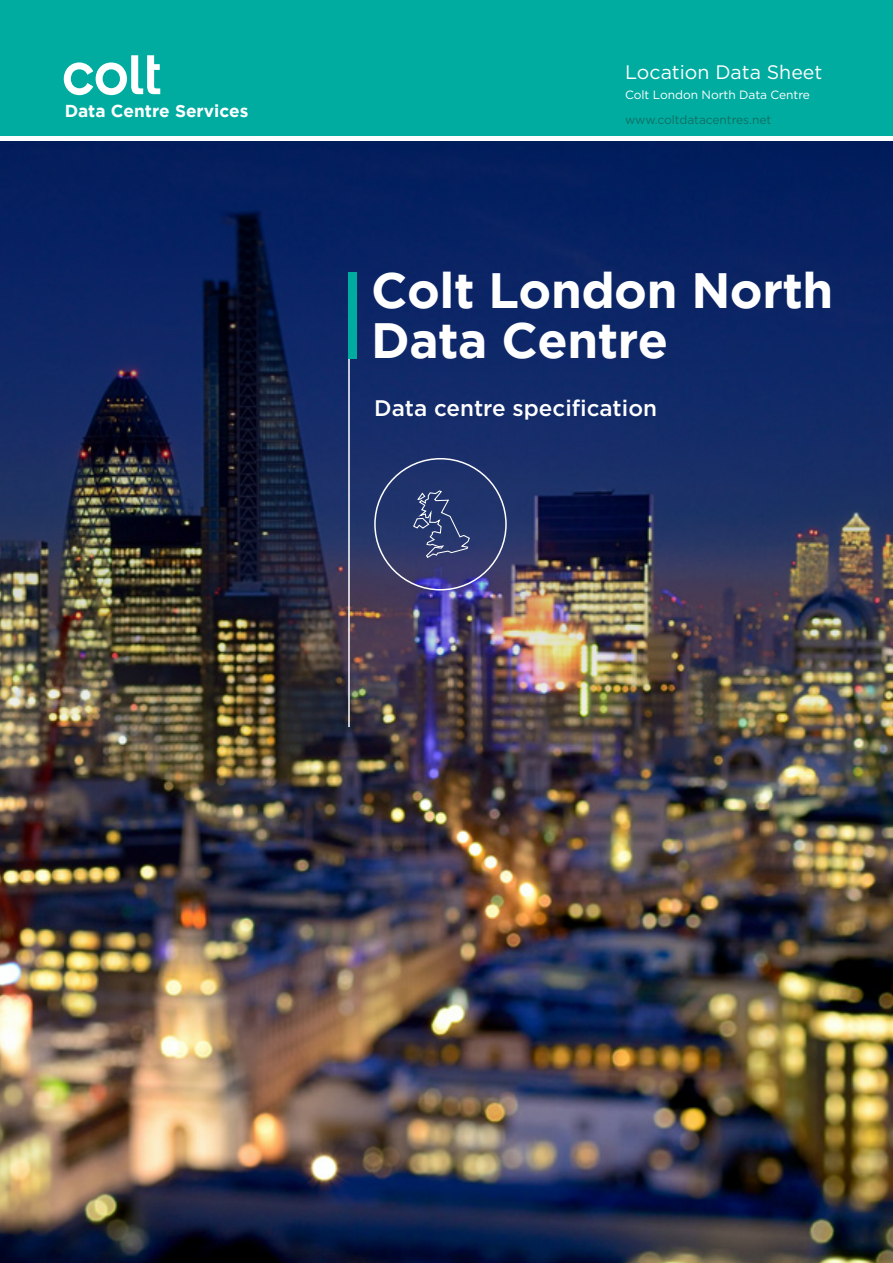
<style>
.page{position:relative;width:893px;height:1263px;background:#fff}
.page>*{position:absolute;margin:0;border:0;box-sizing:border-box;transform-origin:0 0}
.t1{font:700 49.5px/49.5px "Gotham";letter-spacing:-.01em;color:#fff}
.t2{font:500 22.5px "Gotham";color:#fff}
.t3{font:19.5px "Gotham";color:#fff}
.t4{font:700 17.25px "Gotham";color:#fff}
.Table_Bullets_White{font:12px "Gotham";letter-spacing:-.005em;color:#fff}
.Table_Bullets_White-2{font:12px "Gotham";letter-spacing:-.005em;color:#116f63}
</style>
<div class="page">
<img style="left:0;top:782px;width:893px;height:481px">
<img style="left:0;top:141px;width:893px;height:641px">
<div style="left:0;top:0;width:893px;height:136px;background:#00aca0"></div>
<svg style="left:64px;top:55px;width:96px;height:40px"></svg>
<hr style="left:348px;top:273px;width:2px;height:454px;background:#fff">
<div style="left:348px;top:272px;width:9px;height:86px;background:#00aca0"></div>
<svg style="left:412px;top:490px;width:59px;height:69px;background:#39487a"></svg>
<p class="t4" style="left:65px;top:101px;width:185px">Data Centre Services</p>
<p class="t3" style="left:625px;top:60px;width:199px">Location Data Sheet</p>
<p class="Table_Bullets_White" style="left:625px;top:87px;width:186px">Colt London North Data Centre</p>
<p class="Table_Bullets_White-2" style="left:625px;top:112px;width:148px">www.coltdatacentres.net</p>
<p class="t1" style="left:371px;top:265px;width:464px">Colt London North<br>Data Centre</p>
<p class="t2" style="left:374px;top:394px;width:284px">Data centre specification</p>
</div>
